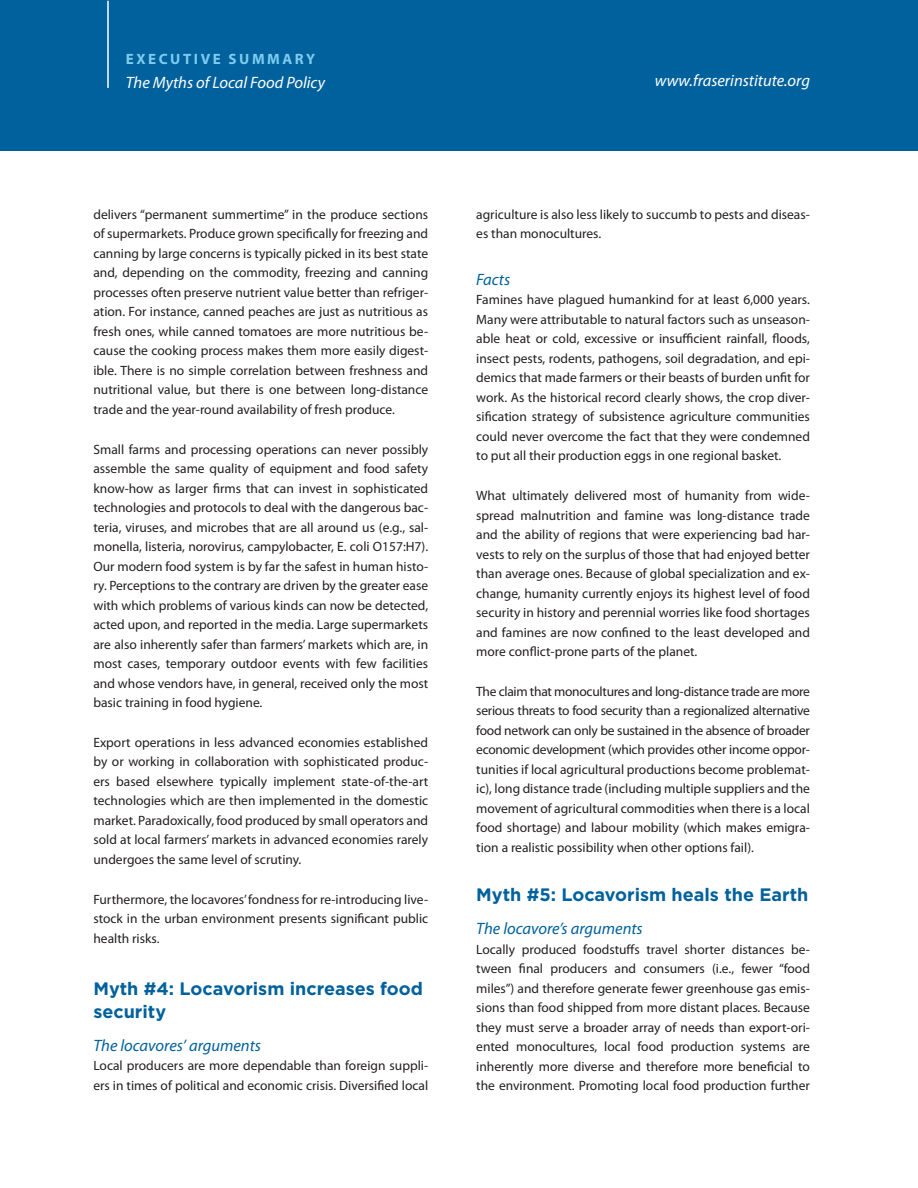
<style>
.page{position:relative;width:918px;height:1188px;background:#fff}
.page>*{position:absolute;margin:0;border:0;box-sizing:border-box;transform-origin:0 0}
.table_head_1{font:700 18px/22.5px "Gotham";color:#00619c}
.Graph_title{font:italic 16.5px "Myriad Pro";color:#00619c}
.Diagram_caption___Re{font:italic 16.5px "Myriad Pro";color:#fff}
.t1{font:700 15px "Myriad Pro";letter-spacing:.17em;color:#7dccef}
.Body_copy{font:13.5px/19.5px "Myriad Pro";color:#231f20;text-align:justify}
</style>
<div class="page">
<div style="left:0;top:0;width:918px;height:150px;background:#00619c"></div>
<hr style="left:107px;top:1px;width:2px;height:87px;background:#fff">
<p class="t1" style="left:126px;top:49px;width:191px">EXECUTIVE SUMMARY</p>
<p class="Diagram_caption___Re" style="left:126px;top:73px;width:201px">The Myths of Local Food Policy</p>
<p class="Body_copy" style="left:93px;top:204px;width:336px">delivers “permanent summertime” in the produce sections of supermarkets. Produce grown specifically for freezing and canning by large concerns is typically picked in its best state and, depending on the commodity, freezing and canning processes often preserve nutrient value better than refriger&shy;ation. For instance, canned peaches are just as nutritious as fresh ones, while canned tomatoes are more nutritious be&shy;cause the cooking process makes them more easily digest&shy;ible. There is no simple correlation between freshness and nutritional value, but there is one between long-distance trade and the year-round availability of fresh produce.</p>
<p class="Body_copy" style="left:93px;top:439px;width:336px">Small farms and processing operations can never possibly assemble the same quality of equipment and food safety know-how as larger firms that can invest in sophisticated technologies and protocols to deal with the dangerous bac&shy;teria, viruses, and microbes that are all around us (e.g., sal&shy;monella, listeria, norovirus, campylobacter, E. coli O157:H7).<br>Our modern food system is by far the safest in human histo&shy;ry. Perceptions to the contrary are driven by the greater ease with which problems of various kinds can now be detected, acted upon, and reported in the media. Large supermarkets are also inherently safer than farmers’ markets which are, in most cases, temporary outdoor events with few facilities and whose vendors have, in general, received only the most basic training in food hygiene.</p>
<p class="Body_copy" style="left:93px;top:732px;width:336px">Export operations in less advanced economies established by or working in collaboration with sophisticated produc&shy;ers based elsewhere typically implement state-of-the-art technologies which are then implemented in the domestic market. Paradoxically, food produced by small operators and sold at local farmers’ markets in advanced economies rarely undergoes the same level of scrutiny.</p>
<p class="Body_copy" style="left:93px;top:889px;width:336px">Furthermore, the locavores’ fondness for re-introducing live&shy;stock in the urban environment presents significant public health risks.</p>
<p class="table_head_1" style="left:93px;top:978px;width:331px">Myth #4: Locavorism increases food security</p>
<p class="Graph_title" style="left:93px;top:1035px;width:169px">The locavores’ arguments</p>
<p class="Body_copy" style="left:93px;top:1056px;width:336px">Local producers are more dependable than foreign suppli&shy;ers in times of political and economic crisis. Diversified local</p>
<p class="Diagram_caption___Re" style="left:655px;top:71px;width:157px">www.fraserinstitute.org</p>
<p class="Body_copy" style="left:476px;top:204px;width:335px">agriculture is also less likely to succumb to pests and diseas&shy;es than monocultures.</p>
<p class="Graph_title" style="left:476px;top:269px;width:36px">Facts</p>
<p class="Body_copy" style="left:476px;top:290px;width:335px">Famines have plagued humankind for at least 6,000 years.<br>Many were attributable to natural factors such as unseason&shy;able heat or cold, excessive or insufficient rainfall, floods, insect pests, rodents, pathogens, soil degradation, and epi&shy;demics that made farmers or their beasts of burden unfit for work. As the historical record clearly shows, the crop diver&shy;sification strategy of subsistence agriculture communities could never overcome the fact that they were condemned to put all their production eggs in one regional basket.</p>
<p class="Body_copy" style="left:476px;top:486px;width:335px">What ultimately delivered most of humanity from wide&shy;spread malnutrition and famine was long-distance trade and the ability of regions that were experiencing bad har&shy;vests to rely on the surplus of those that had enjoyed better than average ones. Because of global specialization and ex&shy;change, humanity currently enjoys its highest level of food security in history and perennial worries like food shortages and famines are now confined to the least developed and more conflict-prone parts of the planet.</p>
<p class="Body_copy" style="left:476px;top:681px;width:335px">The claim that monocultures and long-distance trade are more serious threats to food security than a regionalized alternative food network can only be sustained in the absence of broader economic development (which provides other income oppor&shy;tunities if local agricultural productions become problemat&shy;ic), long distance trade (including multiple suppliers and the movement of agricultural commodities when there is a local food shortage) and labour mobility (which makes emigra&shy;tion a realistic possibility when other options fail).</p>
<p class="table_head_1" style="left:476px;top:884px;width:334px">Myth #5: Locavorism heals the Earth</p>
<p class="Graph_title" style="left:476px;top:919px;width:168px">The locavore’s arguments</p>
<p class="Body_copy" style="left:476px;top:939px;width:335px">Locally produced foodstuffs travel shorter distances be&shy;tween final producers and consumers (i.e., fewer “food miles”) and therefore generate fewer greenhouse gas emis&shy;sions than food shipped from more distant places. Because they must serve a broader array of needs than export-ori&shy;ented monocultures, local food production systems are inherently more diverse and therefore more beneficial to the environment. Promoting local food production further</p>
</div>
